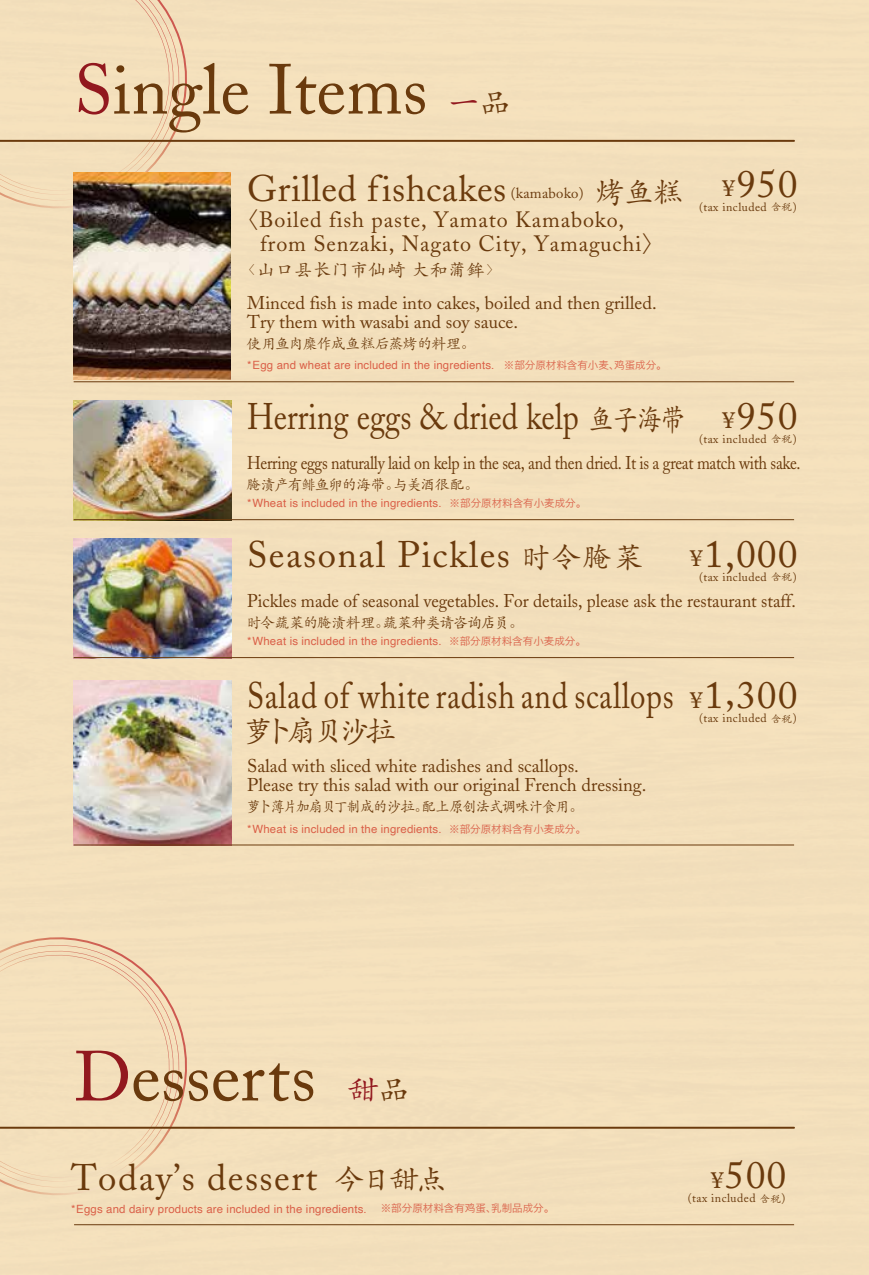
<style>
.page{position:relative;width:869px;height:1275px;background:#fff}
.page>*{position:absolute;margin:0;border:0;box-sizing:border-box;transform-origin:0 0}
.t1{font:70px "Adobe Caslon";color:#6a3a0d}
.t2{font:38.5px "Adobe Caslon";letter-spacing:.04em;color:#6a3a0d}
.t3{font:36.75px "Adobe Caslon";letter-spacing:.04em;color:#6a3a0d}
.t4{font:36.75px "Adobe Caslon";letter-spacing:.02em;color:#6a3a0d;scale:.84 1}
.t5{font:36.75px "Adobe Caslon";color:#6a3a0d;scale:.85 1}
.t6{font:36.75px "Adobe Caslon";letter-spacing:.02em;color:#6a3a0d}
.t7{font:31.5px "ST Kaiti";color:#92181e}
.t8{font:29.75px "ST Kaiti";letter-spacing:-.12em;color:#6a3a0d}
.t9{font:22.05px/23.6px "Adobe Caslon";letter-spacing:.04em;color:#6a3a0d}
.t10{font:18.38px/19.2px "Adobe Caslon";color:#6a3a0d}
.t11{font:18.38px "Adobe Caslon";letter-spacing:-.02em;color:#6a3a0d;scale:.87 1}
.t12{font:18.38px "Adobe Caslon";color:#6a3a0d;scale:.95 1}
.t13{font:17.85px "ST Kaiti";letter-spacing:.04em;color:#6a3a0d}
.t14{font:14.88px "ST Kaiti";letter-spacing:-.06em;color:#6a3a0d}
.t15{font:14.88px "ST Kaiti";letter-spacing:-.08em;color:#6a3a0d;scale:.95 1}
.t16{font:14.88px "ST Kaiti";letter-spacing:-.035em;color:#6a3a0d}
.t17{font:14.7px "Adobe Caslon";letter-spacing:.015em;color:#6a3a0d}
.t18{font:11.9px "Adobe Caslon";letter-spacing:.04em;color:#6a3a0d}
.t19{font:11.38px "Helvetica";letter-spacing:.015em;color:#da6048}
.s1{color:#92181e}
.s2{color:#6a3a0d}
.s3{font-family:"ST Kaiti";font-size:29.75px}
.s4{font-family:"Koz Go Pr 6 N"}
.s5{font-family:"Shuei Min Pro M";font-size:23.1px}
.s6{font-family:"ST Kaiti";font-size:10.33px}
.s7{font-family:"Hiragino Sans GB W3";font-size:10.5px}
.s8{font-size:38.5px}
</style>
<div class="page">
<div style="left:0;top:0;width:868px;height:1275px;background:#f3dfbb"></div>
<div style="left:0;top:0;width:187px;height:208px;background:#f3dfbc"></div>
<div style="left:0;top:937px;width:187px;height:258px;background:#f4e0bc"></div>
<img style="left:73px;top:172px;width:158px;height:208px">
<img style="left:74px;top:539px;width:157px;height:118px">
<img style="left:73px;top:680px;width:158px;height:165px">
<img style="left:73px;top:401px;width:158px;height:119px">
<hr style="left:0;top:140px;width:793px;height:2px;background:#6a3a0d">
<hr style="left:0;top:1127px;width:793px;height:2px;background:#6a3a0d">
<hr style="left:74px;top:1224px;width:719px;height:1px;background:#6a3a0d">
<hr style="left:74px;top:519px;width:719px;height:1px;background:#6a3a0d">
<hr style="left:74px;top:657px;width:719px;height:1px;background:#6a3a0d">
<hr style="left:74px;top:845px;width:719px;height:1px;background:#6a3a0d">
<hr style="left:74px;top:381px;width:719px;height:1px;background:#6a3a0d">
<h1 class="t1" style="left:74px;top:49px;width:355px"><span class="s1">S</span>ingle Items</h1>
<h3 class="t7" style="left:447px;top:83px;width:64px">一<span class="s2">品</span></h3>
<h3 class="t6" style="left:247px;top:167px;width:260px">Grilled fishcakes</h3>
<p class="t17" style="left:510px;top:184px;width:173px">(kamaboko) <span class="s3">烤鱼糕</span></p>
<h3 class="t9" style="left:260px;top:208px;width:405px;text-indent:-24px"><span class="s4">〈</span>Boiled fish paste, Yamato Kamaboko, from Senzaki, Nagato City, Yamaguchi<span class="s4">〉</span></h3>
<h3 class="t10" style="left:247px;top:293px;width:411px">Minced fish is made into cakes, boiled and then grilled.<br>Try them with wasabi and soy sauce.</h3>
<h3 class="t13" style="left:238px;top:259px;width:266px">〈山口县长门市仙崎 大和蒲鉾〉</h3>
<h2 class="t2" style="left:716px;top:161px;width:82px"><span class="s5">￥</span>950</h2>
<p class="t18" style="left:698px;top:200px;width:99px">(tax included <span class="s6">含税</span>)</p>
<h3 class="t16" style="left:246px;top:334px;width:231px">使用鱼肉糜作成鱼糕后蒸烤的料理。</h3>
<p class="t19" style="left:247px;top:357px;width:421px">*Egg and wheat are included in the ingredients. <span class="s7">※部分原材料含有小麦、鸡蛋成分。</span></p>
<h3 class="t5" style="left:247px;top:395px;width:517px">Herring eggs &amp; dried kelp <span class="s3">鱼子海带</span></h3>
<h3 class="t11" style="left:247px;top:452px;width:637px">Herring eggs naturally laid on kelp in the sea, and then dried. It is a great match with sake.</h3>
<h2 class="t2" style="left:716px;top:393px;width:82px"><span class="s5">￥</span>950</h2>
<p class="t18" style="left:698px;top:432px;width:99px">(tax included <span class="s6">含税</span>)</p>
<h3 class="t14" style="left:246px;top:475px;width:234px">腌渍产有鲱鱼卵的海带。与美酒很配。</h3>
<p class="t19" style="left:247px;top:494px;width:340px">*Wheat is included in the ingredients. <span class="s7">※部分原材料含有小麦成分。</span></p>
<h3 class="t3" style="left:247px;top:533px;width:396px">Seasonal Pickles <span class="s3">时令腌菜</span></h3>
<h3 class="t12" style="left:247px;top:590px;width:578px">Pickles made of seasonal vegetables. For details, please ask the restaurant staff.</h3>
<h2 class="t2" style="left:684px;top:531px;width:114px"><span class="s5">￥</span>1,000</h2>
<p class="t18" style="left:698px;top:570px;width:99px">(tax included <span class="s6">含税</span>)</p>
<h3 class="t14" style="left:246px;top:613px;width:279px">时令蔬菜的腌渍料理。蔬菜种类请咨询店员。</h3>
<p class="t19" style="left:247px;top:632px;width:340px">*Wheat is included in the ingredients. <span class="s7">※部分原材料含有小麦成分。</span></p>
<h3 class="t4" style="left:247px;top:674px;width:656px">Salad of white radish and scallops <span class="s5">￥</span><span class="s8">1,300</span></h3>
<p class="t18" style="left:698px;top:711px;width:99px">(tax included <span class="s6">含税</span>)</p>
<h3 class="t8" style="left:242px;top:713px;width:153px">萝卜扇贝沙拉</h3>
<h3 class="t10" style="left:247px;top:756px;width:400px">Salad with sliced white radishes and scallops.<br>Please try this salad with our original French dressing.</h3>
<h3 class="t15" style="left:246px;top:797px;width:356px">萝卜薄片加扇贝丁制成的沙拉。配上原创法式调味汁食用。</h3>
<p class="t19" style="left:247px;top:820px;width:340px">*Wheat is included in the ingredients. <span class="s7">※部分原材料含有小麦成分。</span></p>
<h1 class="t1" style="left:74px;top:1035px;width:243px"><span class="s1">D</span>esserts</h1>
<h3 class="t7" style="left:346px;top:1069px;width:64px">甜<span class="s2">品</span></h3>
<h3 class="t3" style="left:71px;top:1155px;width:376px">Today’s dessert <span class="s3">今日甜点</span></h3>
<h2 class="t2" style="left:705px;top:1152px;width:82px"><span class="s5">￥</span>500</h2>
<p class="t18" style="left:687px;top:1191px;width:99px">(tax included <span class="s6">含税</span>)</p>
<p class="t19" style="left:71px;top:1200px;width:484px">*Eggs and dairy products are included in the ingredients. <span class="s7">※部分原材料含有鸡蛋、乳制品成分。</span></p>
</div>
